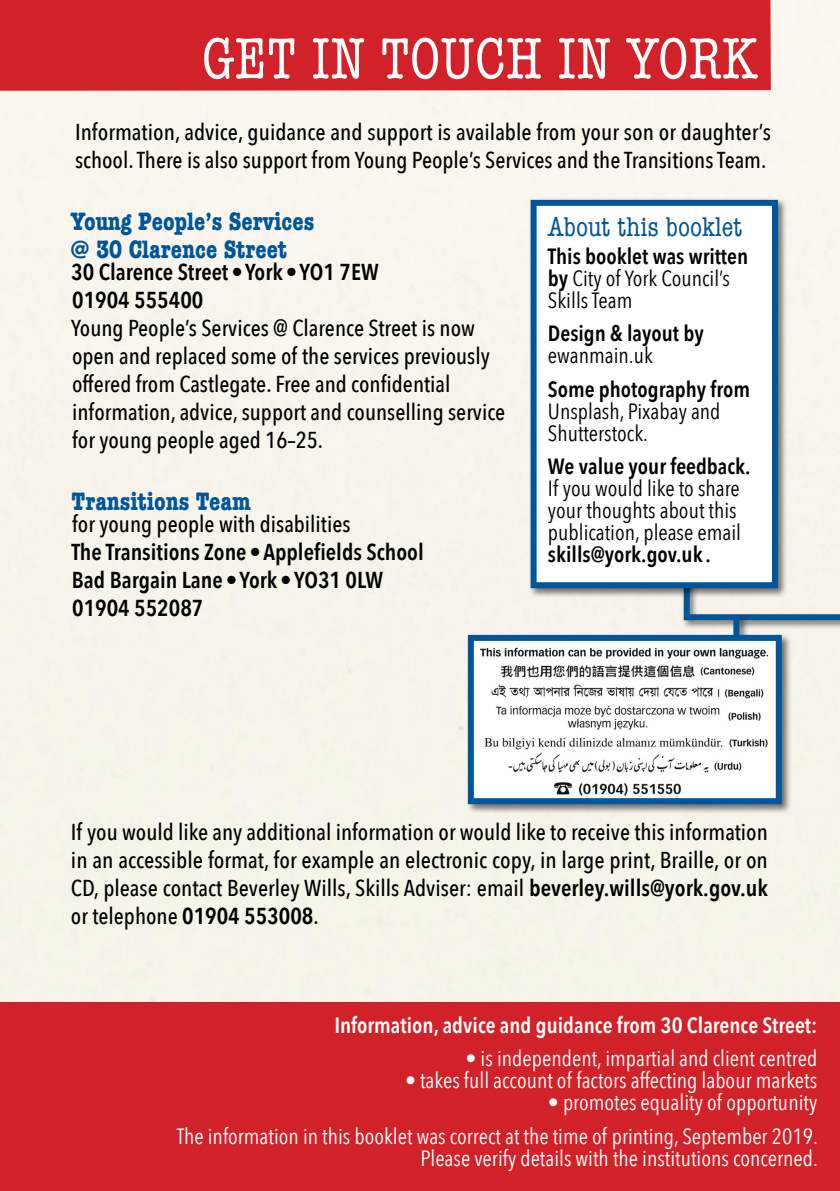
<style>
.page{position:relative;width:840px;height:1191px;background:#fff}
.page>*{position:absolute;margin:0;border:0;box-sizing:border-box;transform-origin:0 0}
.Page_titles{font:condensed 60px "American Typewriter";color:#fff}
.Box_heading{font:condensed 28px "American Typewriter";color:#00569a}
._6_-_Body_subsubhead{font:700 condensed 26px/28px "American Typewriter";color:#00569a}
._1_-_Body_text{font:500 23px/28px "Avenir Next Condensed";color:#000}
._1_-_Body_text-2{font:600 23px/28px "Avenir Next Condensed";color:#000}
.Box_text{font:22px/22px "Avenir Next Condensed";color:#fff;text-align:right}
.Box_text-2{font:22px/22px "Avenir Next Condensed";color:#000}
.Box_text-3{font:600 22px "Avenir Next Condensed";color:#fff}
.Box_text-4{font:600 22px/22px "Avenir Next Condensed";color:#000}
.s1{font-weight:500}
.s2{font-weight:600}
.s3{font-weight:400}
</style>
<div class="page">
<div style="left:0;top:0;width:839px;height:1002px;background:#f7f4ea"></div>
<div style="left:0;top:0;width:770px;height:91px;background:#d22229"></div>
<div style="left:0;top:1002px;width:839px;height:189px;background:#d22229"></div>
<div style="left:681px;top:573px;width:158px;height:57px;background:#000;opacity:.55"></div>
<svg style="left:680px;top:569px;width:159px;height:54px;background:#c4cfd4"></svg>
<div style="left:528px;top:198px;width:259px;height:400px;background:#000;opacity:.55"></div>
<div style="left:533px;top:203px;width:241px;height:382px;background:#fff"></div>
<div style="left:530px;top:200px;width:247px;height:388px;border:6px solid #00569a"></div>
<div style="left:730px;top:613px;width:18px;height:37px;background:#000;opacity:.55"></div>
<div style="left:733px;top:615px;width:6px;height:25px;background:#00569a"></div>
<div style="left:465px;top:632px;width:326px;height:182px;background:#000;opacity:.55"></div>
<img style="left:474px;top:642px;width:300px;height:155px">
<div style="left:467px;top:635px;width:314px;height:169px;border:6px solid #00569a"></div>
<p class="Page_titles" style="left:202px;top:13px;width:557px">GET IN TOUCH IN YORK</p>
<p class="_1_-_Body_text" style="left:75px;top:118px;width:697px">Information, advice, guidance and support is available from your son or daughter’s school. There is also support from Young People’s Services and the Transitions Team.</p>
<p class="_6_-_Body_subsubhead" style="left:71px;top:207px;width:245px">Young People’s Services @ 30 Clarence Street</p>
<p class="_1_-_Body_text-2" style="left:71px;top:257px;width:309px">30 Clarence Street •York •YO1 7EW<br>01904 555400</p>
<p class="_1_-_Body_text" style="left:71px;top:314px;width:435px">Young People’s Services @ Clarence Street is now open and replaced some of the services previously offered from Castlegate. Free and confidential information, advice, support and counselling service for young people aged 16–25.</p>
<p class="_6_-_Body_subsubhead" style="left:72px;top:487px;width:180px">Transitions Team</p>
<p class="_1_-_Body_text-2" style="left:71px;top:509px;width:354px"><span class="s1">for young people with disabilities<br></span>The Transitions Zone •Applefields School<br>Bad Bargain Lane•York •YO31 0LW<br>01904 552087</p>
<p class="Box_heading" style="left:547px;top:206px;width:196px">About this booklet</p>
<p class="Box_text-2" style="left:547px;top:244px;width:201px"><span class="s2">This booklet was written by</span> City of York Council’s<br>Skills Team</p>
<p class="Box_text-4" style="left:547px;top:322px;width:157px">Design &amp; layout by <span class="s3">ewanmain.uk</span></p>
<p class="Box_text-2" style="left:547px;top:377px;width:203px"><span class="s2">Some photography from<br></span>Unsplash, Pixabay and<br>Shutterstock.</p>
<p class="Box_text-2" style="left:547px;top:454px;width:204px"><span class="s2">We value your feedback.<br></span>If you would like to share your thoughts about this publication, please email <span class="s2">skills@york.gov.uk .</span></p>
<p class="_1_-_Body_text" style="left:71px;top:818px;width:698px;text-align:justify">If you would like any additional information or would like to receive this information in an accessible format, for example an electronic copy, in large print, Braille, or on CD, please contact Beverley Wills, Skills Adviser: email <span class="s2">beverley.wills@york.gov.uk </span>or telephone <span class="s2">01904 553008</span>.</p>
<p class="Box_text-3" style="left:334px;top:1006px;width:484px">Information, advice and guidance from 30 Clarence Street:</p>
<p class="Box_text" style="left:465px;top:1046px;width:353px">• is independent, impartial and client centred</p>
<p class="Box_text" style="left:405px;top:1068px;width:413px">• takes full account of factors affecting labour markets</p>
<p class="Box_text" style="left:547px;top:1090px;width:271px">• promotes equality of opportunity</p>
<p class="Box_text" style="left:177px;top:1124px;width:642px">The information in this booklet was correct at the time of printing, September 2019.<br>Please verify details with the institutions concerned.</p>
</div>
